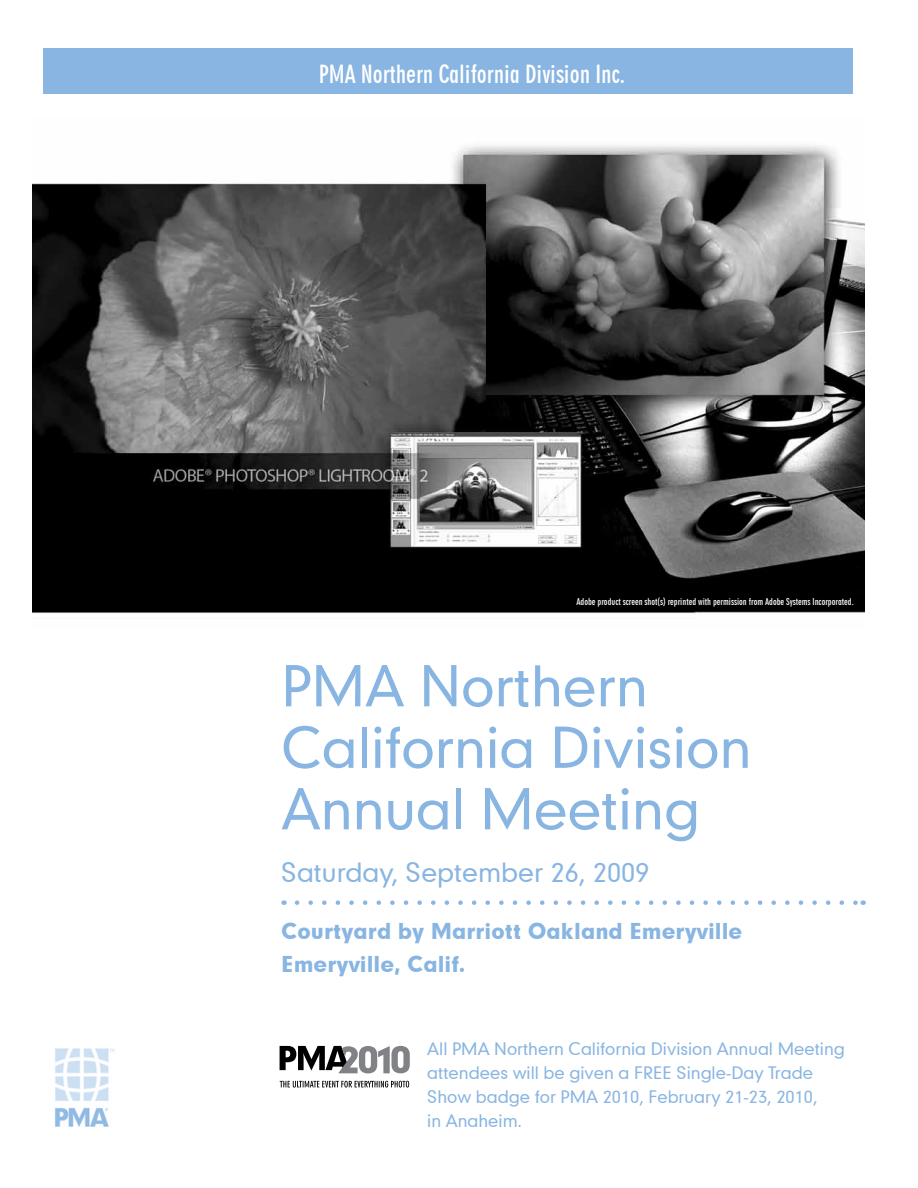
<style>
.page{position:relative;width:918px;height:1188px;background:#fff}
.page>*{position:absolute;margin:0;border:0;box-sizing:border-box;transform-origin:0 0}
.t1{font:54px/61.5px "Geometric 706 BT Medium B";color:#88b5e1}
.t2{font:25.5px "Geometric 706 BT Medium B";color:#88b5e1}
.t3{font:24px "Geometric 706 BT Bold Condensed B";color:#fff}
.t4{font:21px/33px "Geometric 706 BT Black B";color:#88b5e1}
.t5{font:16.5px/24px "Geometric 706 BT Medium B";color:#88b5e1}
.t6{font:9px "Geometric 706 BT Bold Condensed B";color:#fff}
</style>
<div class="page">
<img style="left:54px;top:1048px;width:61px;height:79px">
<div style="left:43px;top:48px;width:810px;height:46px;background:#88b5e1"></div>
<svg style="left:297px;top:900px;width:559px;height:5px"></svg>
<img style="left:32px;top:145px;width:833px;height:469px">
<svg style="left:280px;top:1081px;width:129px;height:7px"></svg>
<svg style="left:280px;top:1046px;width:130px;height:27px"></svg>
<h3 class="t3" style="left:319px;top:60px;width:308px">PMA Northern California Division Inc.</h3>
<p class="t6" style="left:576px;top:597px;width:279px">Adobe product screen shot(s) reprinted with permission from Adobe Systems Incorporated.</p>
<h1 class="t1" style="left:281px;top:654px;width:472px">PMA Northern<br>California Division<br>Annual Meeting</h1>
<h2 class="t2" style="left:281px;top:855px;width:370px">Saturday, September 26, 2009</h2>
<p class="t4" style="left:281px;top:914px;width:463px">Courtyard by Marriott Oakland Emeryville<br>Emeryville, Calif.</p>
<p class="t5" style="left:427px;top:1036px;width:419px">All PMA Northern California Division Annual Meeting attendees will be given a FREE Single-Day Trade Show badge for PMA 2010, February 21-23, 2010,<br>in Anaheim.</p>
</div>
